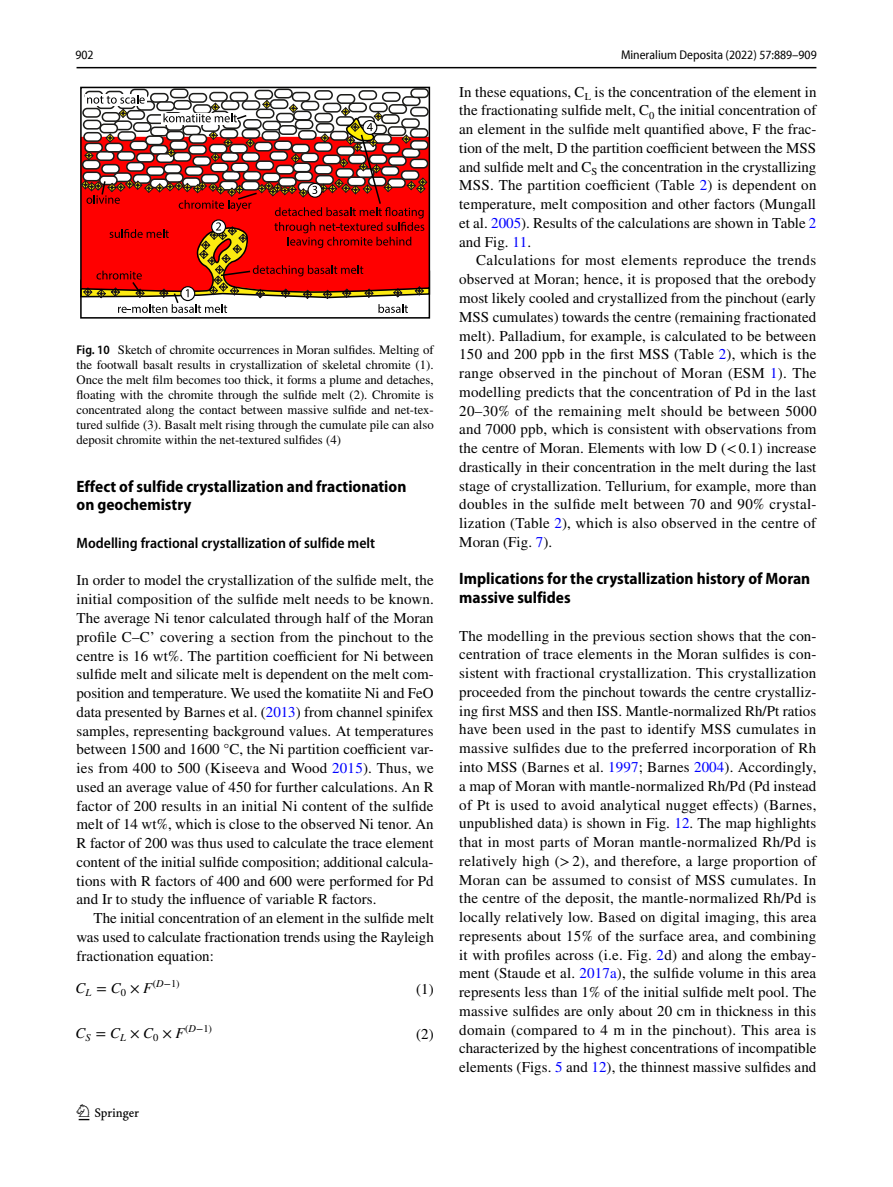
<style>
.page{position:relative;width:893px;height:1187px;background:#fff}
.page>*{position:absolute;margin:0;border:0;box-sizing:border-box;transform-origin:0 0}
.t1{font:22.5px "Springnew Regular 2";color:#000}
.t2{font:700 semi-condensed 16.5px/18.8px "Myriad Pro";color:#000}
.t3{font:15px/18.8px "STIX";letter-spacing:.005em;color:#000;text-align:justify}
.t4{font:600 semi-condensed 15px "Myriad Pro";color:#000}
.t5{font:italic 15px "STIX General";color:#000}
.t6{font:15px "STIX General Italic 2";color:#000}
.t7{font:12.75px/15px "STIX";color:#000;text-align:justify}
.t8{font:semi-condensed 12.75px "Myriad Pro Unic";color:#000}
.t9{font:10.5px "STIX General Italic 2";color:#000}
.t10{font:10.5px "STIX Math";color:#000}
.s1{font-family:"Myriad Pro";font-weight:600;font-stretch:semi-condensed}
.s2{color:#00f}
.s3{font-family:"STIX Math";font-style:normal}
.s4{font-family:"STIX General"}
.s5{font-size:15px}
.s6{font-family:"STIX General";font-style:italic;font-size:15px}
.s7{font-family:"STIX General";font-style:italic}
.s8{font-family:"STIX General Regular 2"}
</style>
<div class="page">
<hr style="left:77px;top:67px;width:739px;height:1px;background:#000">
<svg style="left:80px;top:87px;width:350px;height:231px"></svg>
<div style="left:189px;top:93px;width:18px;height:10px;border:2px solid #1d1d1b;border-radius:4px"></div>
<div style="left:171px;top:89px;width:17px;height:9px;background:#fff;border-radius:4px"></div>
<div style="left:170px;top:88px;width:19px;height:10px;border:2px solid #1d1d1b;border-radius:4px"></div>
<div style="left:150px;top:93px;width:19px;height:10px;border:2px solid #1d1d1b;border-radius:4px"></div>
<div style="left:105px;top:91px;width:19px;height:10px;border:2px solid #1d1d1b;border-radius:4px"></div>
<div style="left:131px;top:89px;width:17px;height:9px;background:#fff;border-radius:4px"></div>
<div style="left:130px;top:89px;width:19px;height:10px;border:2px solid #1d1d1b;border-radius:4px"></div>
<div style="left:85px;top:91px;width:18px;height:10px;border:2px solid #1d1d1b;border-radius:4px"></div>
<div style="left:315px;top:91px;width:17px;height:8px;background:#fff;border-radius:4px"></div>
<div style="left:314px;top:90px;width:19px;height:10px;border:2px solid #1d1d1b;border-radius:4px"></div>
<div style="left:292px;top:92px;width:18px;height:10px;border:2px solid #1d1d1b;border-radius:4px"></div>
<div style="left:275px;top:89px;width:17px;height:9px;background:#fff;border-radius:4px"></div>
<div style="left:274px;top:89px;width:19px;height:9px;border:2px solid #1d1d1b;border-radius:4px"></div>
<div style="left:230px;top:92px;width:18px;height:10px;border:2px solid #1d1d1b;border-radius:4px"></div>
<div style="left:255px;top:90px;width:17px;height:9px;background:#fff;border-radius:4px"></div>
<div style="left:254px;top:90px;width:19px;height:10px;border:2px solid #1d1d1b;border-radius:4px"></div>
<div style="left:209px;top:92px;width:19px;height:10px;border:2px solid #1d1d1b;border-radius:4px"></div>
<div style="left:359px;top:91px;width:17px;height:8px;background:#fff;border-radius:4px"></div>
<div style="left:358px;top:90px;width:19px;height:10px;border:2px solid #1d1d1b;border-radius:4px"></div>
<div style="left:382px;top:92px;width:19px;height:10px;border:2px solid #1d1d1b;border-radius:4px"></div>
<div style="left:337px;top:94px;width:18px;height:10px;border:2px solid #1d1d1b;border-radius:4px"></div>
<div style="left:411px;top:89px;width:17px;height:8px;background:#fff;border-radius:4px"></div>
<div style="left:410px;top:88px;width:19px;height:10px;border:2px solid #1d1d1b;border-radius:4px"></div>
<div style="left:85px;top:94px;width:62px;height:11px;background:#fff"></div>
<svg style="left:80px;top:95px;width:350px;height:218px"></svg>
<p class="t8" style="left:76px;top:50px;width:20px">902</p>
<p class="t8" style="left:621px;top:50px;width:197px">Mineralium Deposita (2022) 57:889–909</p>
<p class="t7" style="left:77px;top:343px;width:359px"><span class="s1">Fig. 10</span> Sketch of chromite occurrences in Moran sulfides. Melting of the footwall basalt results in crystallization of skeletal chromite (1).<br>Once the melt film becomes too thick, it forms a plume and detaches, floating with the chromite through the sulfide melt (2). Chromite is concentrated along the contact between massive sulfide and net-tex&shy;tured sulfide (3). Basalt melt rising through the cumulate pile can also deposit chromite within the net-textured sulfides (4)</p>
<p class="t2" style="left:77px;top:477px;width:331px">Effect of sulfide crystallization and fractionation on geochemistry</p>
<p class="t4" style="left:77px;top:534px;width:300px">Modelling fractional crystallization of sulfide melt</p>
<p class="t3" style="left:77px;top:572px;width:359px">In order to model the crystallization of the sulfide melt, the initial composition of the sulfide melt needs to be known.<br>The average Ni tenor calculated through half of the Moran profile C–C’ covering a section from the pinchout to the centre is 16 wt%. The partition coefficient for Ni between sulfide melt and silicate melt is dependent on the melt com&shy;position and temperature. We used the komatiite Ni and FeO data presented by Barnes et al. (<span class="s2">2013</span>) from channel spinifex samples, representing background values. At temperatures between 1500 and 1600 °C, the Ni partition coefficient var&shy;ies from 400 to 500 (Kiseeva and Wood <span class="s2">2015</span>). Thus, we used an average value of 450 for further calculations. An R factor of 200 results in an initial Ni content of the sulfide melt of 14 wt%, which is close to the observed Ni tenor. An R factor of 200 was thus used to calculate the trace element content of the initial sulfide composition; additional calcula&shy;tions with R factors of 400 and 600 were performed for Pd and Ir to study the influence of variable R factors.</p>
<p class="t3" style="left:77px;top:909px;width:359px;text-indent:17px">The initial concentration of an element in the sulfide melt was used to calculate fractionation trends using the Rayleigh fractionation equation:</p>
<p class="t5" style="left:76px;top:978px;width:47px">C<sub>L</sub> <span class="s3">=</span>C</p>
<p class="t3" style="left:416px;top:980px;width:19px">(1)</p>
<p class="t10" style="left:121px;top:979px;width:60px"><span class="s4">0</span> <span class="s5">×</span> <span class="s6">F</span>(<span class="s7">D</span>−<span class="s4">1</span>)</p>
<p class="t9" style="left:86px;top:1031px;width:128px">S <sup>=</sup> <sup>C</sup>L <sup>×</sup> <sup>C</sup><span class="s8">0</span> <sup>×</sup> <sup>F</sup><sup>(</sup>D<sup>−</sup><sup>1</sup><sup>)</sup></p>
<p class="t6" style="left:76px;top:1023px;width:12px">C</p>
<p class="t3" style="left:416px;top:1025px;width:19px">(2)</p>
<h1 class="t1" style="left:79px;top:1104px;width:62px">1 3</h1>
<p class="t3" style="left:459px;top:83px;width:359px">In these equations, C<sub>L</sub> is the concentration of the element in the fractionating sulfide melt, C<sub>0</sub> the initial concentration of an element in the sulfide melt quantified above, F the frac&shy;tion of the melt, D the partition coefficient between the MSS and sulfide melt and C<sub>S</sub> the concentration in the crystallizing MSS. The partition coefficient (Table <span class="s2">2</span>) is dependent on temperature, melt composition and other factors (Mungall et al. <span class="s2">2005</span>). Results of the calculations are shown in Table <span class="s2">2 </span>and Fig. <span class="s2">11</span>.</p>
<p class="t3" style="left:459px;top:252px;width:359px;text-indent:17px">Calculations for most elements reproduce the trends observed at Moran; hence, it is proposed that the orebody most likely cooled and crystallized from the pinchout (early MSS cumulates) towards the centre (remaining fractionated melt). Palladium, for example, is calculated to be between 150 and 200 ppb in the first MSS (Table <span class="s2">2</span>), which is the range observed in the pinchout of Moran (ESM <span class="s2">1</span>). The modelling predicts that the concentration of Pd in the last 20–30% of the remaining melt should be between 5000 and 7000 ppb, which is consistent with observations from the centre of Moran. Elements with low D (&lt;0.1) increase drastically in their concentration in the melt during the last stage of crystallization. Tellurium, for example, more than doubles in the sulfide melt between 70 and 90% crystal&shy;lization (Table <span class="s2">2</span>), which is also observed in the centre of Moran (Fig. <span class="s2">7</span>).</p>
<p class="t2" style="left:459px;top:569px;width:352px">Implications for the crystallization history of Moran massive sulfides</p>
<p class="t3" style="left:459px;top:627px;width:359px">The modelling in the previous section shows that the con&shy;centration of trace elements in the Moran sulfides is con&shy;sistent with fractional crystallization. This crystallization proceeded from the pinchout towards the centre crystalliz&shy;ing first MSS and then ISS. Mantle-normalized Rh/Pt ratios have been used in the past to identify MSS cumulates in massive sulfides due to the preferred incorporation of Rh into MSS (Barnes et al. <span class="s2">1997</span>; Barnes <span class="s2">2004</span>). Accordingly, a map of Moran with mantle-normalized Rh/Pd (Pd instead of Pt is used to avoid analytical nugget effects) (Barnes, unpublished data) is shown in Fig. <span class="s2">12</span>. The map highlights that in most parts of Moran mantle-normalized Rh/Pd is relatively high (&gt;2), and therefore, a large proportion of Moran can be assumed to consist of MSS cumulates. In the centre of the deposit, the mantle-normalized Rh/Pd is locally relatively low. Based on digital imaging, this area represents about 15% of the surface area, and combining it with profiles across (i.e. Fig. <span class="s2">2</span>d) and along the embay&shy;ment (Staude et al. <span class="s2">2017a</span>), the sulfide volume in this area represents less than 1% of the initial sulfide melt pool. The massive sulfides are only about 20 cm in thickness in this domain (compared to 4 m in the pinchout). This area is characterized by the highest concentrations of incompatible elements (Figs. <span class="s2">5</span> and <span class="s2">12</span>), the thinnest massive sulfides and</p>
</div>
